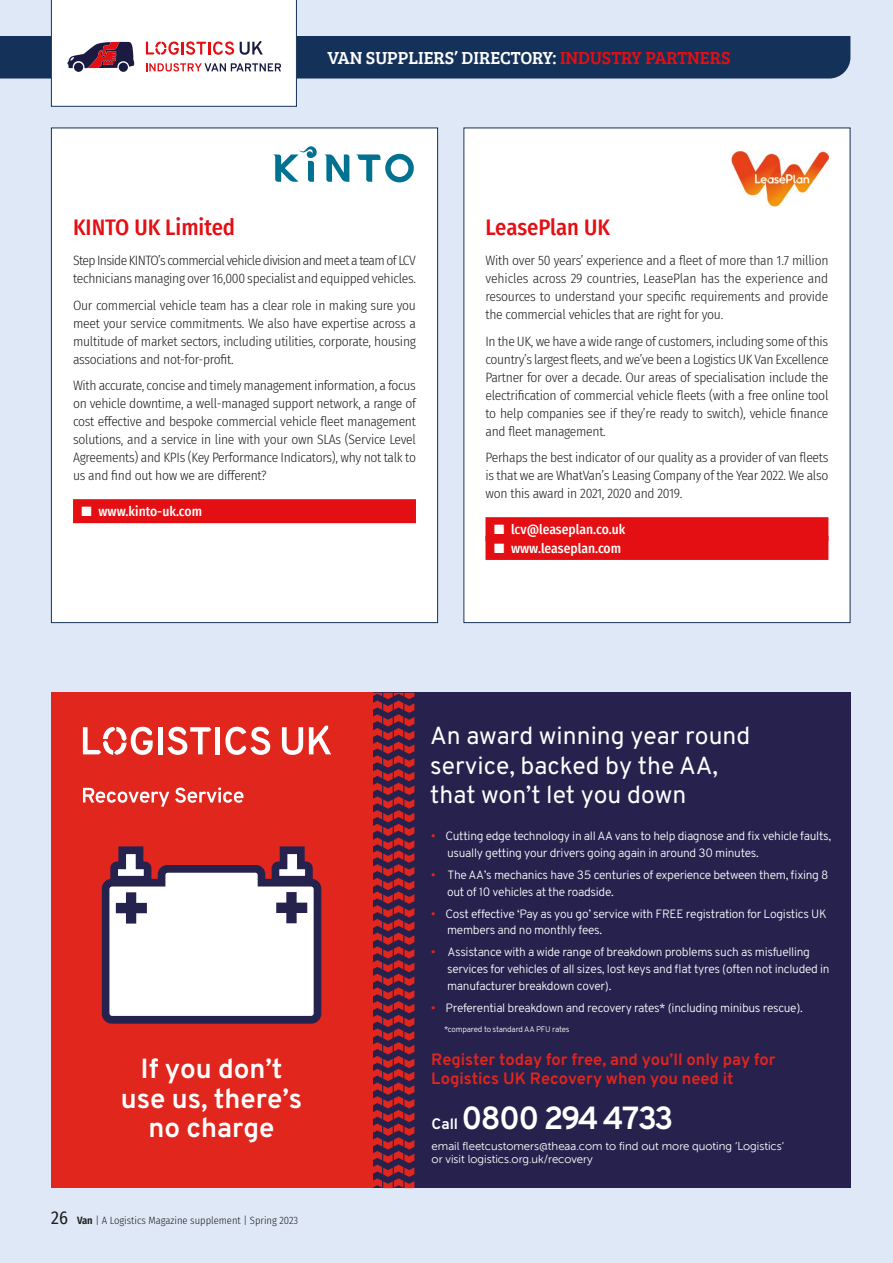
<style>
.page{position:relative;width:893px;height:1263px;background:#dfe8f7}
.page>*{position:absolute;margin:0;border:0;box-sizing:border-box;transform-origin:0 0}
.t1{font:700 31.95px "Overpass";letter-spacing:-.055em;color:#fff}
.t2{font:700 27.6px/29.7px "Overpass";color:#fff;text-align:center}
.t3{font:24.75px/29.5px "Overpass";color:#fff}
.t4{font:500 22.5px "Fira Sans Condensed";color:#e30f13}
.t5{font:18px "Bree Serif";color:#fff}
.t6{font:700 16.5px/19px "Overpass";color:#e1261d}
.t7{font:300 13.5px/18px "Fira Sans Condensed";letter-spacing:-.02em;color:#1d1d1b;text-align:justify}
.t8{font:500 13.5px "Fira Sans Condensed";color:#fff}
.t9{font:300 12px/16.8px "Overpass";letter-spacing:-.025em;color:#fff}
.t10{font:11.55px/12.5px "Museo Sans W01 Rounded 300";color:#fff}
.t11{font:300 10.5px "Fira Sans Condensed";color:#1d1d1b}
.t12{font:300 8.1px "Overpass";letter-spacing:-.025em;color:#fff}
.s1{color:#e30f13}
.s2{font-weight:400;font-size:18px}
.s3{font-weight:600}
.s4{color:#e1261d}
.s5{font-size:15.15px}
</style>
<div class="page">
<svg style="left:0;top:0;width:850px;height:107px"></svg>
<div style="left:464px;top:128px;width:386px;height:495px;background:#fff"></div>
<div style="left:485px;top:517px;width:343px;height:24px;background:#e30f13"></div>
<div style="left:485px;top:536px;width:343px;height:24px;background:#e30f13"></div>
<img style="left:732px;top:151px;width:96px;height:56px">
<div style="left:51px;top:128px;width:387px;height:495px;background:#fff"></div>
<div style="left:73px;top:499px;width:343px;height:24px;background:#e30f13"></div>
<svg style="left:324px;top:154px;width:25px;height:28px"></svg>
<svg style="left:356px;top:154px;width:58px;height:28px"></svg>
<svg style="left:273px;top:146px;width:44px;height:36px"></svg>
<div style="left:51px;top:693px;width:328px;height:495px;background:#e1261d"></div>
<div style="left:373px;top:693px;width:477px;height:495px;background:#27214e"></div>
<svg style="left:373px;top:693px;width:41px;height:495px"></svg>
<svg style="left:282px;top:727px;width:21px;height:28px"></svg>
<svg style="left:309px;top:726px;width:22px;height:28px"></svg>
<div style="left:158px;top:727px;width:5px;height:27px;background:#fff"></div>
<hr style="left:216px;top:727px;width:4px;height:27px;background:#fff">
<svg style="left:168px;top:727px;width:43px;height:28px"></svg>
<svg style="left:225px;top:727px;width:45px;height:28px"></svg>
<svg style="left:83px;top:727px;width:70px;height:28px"></svg>
<svg style="left:83px;top:788px;width:86px;height:19px"></svg>
<svg style="left:175px;top:787px;width:68px;height:16px"></svg>
<svg style="left:101px;top:846px;width:221px;height:178px;background:#b99ba7"></svg>
<div style="left:154px;top:896px;width:120px;height:105px;background:#fff"></div>
<h3 class="t5" style="left:327px;top:44px;width:405px">VAN SUPPLIERS’ DIRECTORY: <span class="s1">INDUSTRY PARTNERS</span></h3>
<h3 class="t4" style="left:73px;top:209px;width:164px">KINTO UK Limited</h3>
<p class="t7" style="left:73px;top:252px;width:345px">Step Inside KINTO’s commercial vehicle division and meet a team of LCV technicians managing over 16,000 specialist and equipped vehicles.</p>
<p class="t7" style="left:73px;top:296px;width:344px">Our commercial vehicle team has a clear role in making sure you meet your service commitments. We also have expertise across a multitude of market sectors, including utilities, corporate, housing associations and not-for-profit.</p>
<p class="t7" style="left:73px;top:377px;width:344px">With accurate, concise and timely management information, a focus on vehicle downtime, a well-managed support network, a range of cost effective and bespoke commercial vehicle fleet management solutions, and a service in line with your own SLAs (Service Level Agreements) and KPIs (Key Performance Indicators), why not talk to us and find out how we are different?</p>
<p class="t8" style="left:82px;top:501px;width:122px">■ www.kinto-uk.com</p>
<h3 class="t4" style="left:485px;top:209px;width:126px">LeasePlan UK</h3>
<p class="t7" style="left:485px;top:252px;width:344px">With over 50 years’ experience and a fleet of more than 1.7 million vehicles across 29 countries, LeasePlan has the experience and resources to understand your specific requirements and provide the commercial vehicles that are right for you.</p>
<p class="t7" style="left:485px;top:332px;width:345px">In the UK, we have a wide range of customers, including some of this country’s largest fleets, and we’ve been a Logistics UK Van Excellence Partner for over a decade. Our areas of specialisation include the electrification of commercial vehicle fleets (with a free online tool to help companies see if they’re ready to switch), vehicle finance and fleet management.</p>
<p class="t7" style="left:485px;top:449px;width:344px">Perhaps the best indicator of our quality as a provider of van fleets is that we are WhatVan’s Leasing Company of the Year 2022. We also won this award in 2021, 2020 and 2019.</p>
<p class="t8" style="left:494px;top:519px;width:133px">■ lcv@leaseplan.co.uk</p>
<p class="t8" style="left:494px;top:537px;width:129px">■ www.leaseplan.com</p>
<h2 class="t2" style="left:121px;top:1054px;width:183px">If you don’t use us, there’s no charge</h2>
<p class="t11" style="left:51px;top:1213px;width:249px"><span class="s2">26</span> <span class="s3">Van</span> | A Logistics Magazine supplement | Spring 2023</p>
<h3 class="t3" style="left:430px;top:721px;width:322px">An award winning year round service, backed by the AA, that won’t let you down</h3>
<p class="t9" style="left:447px;top:827px;width:386px;text-indent:-16px"><span class="s4">•</span> Cutting edge technology in all AA vans to help diagnose and fix vehicle faults, usually getting your drivers going again in around 30 minutes.</p>
<p class="t9" style="left:447px;top:866px;width:383px;text-indent:-16px"><span class="s4">•</span> The AA’s mechanics have 35 centuries of experience between them, fixing 8 out of 10 vehicles at the roadside.</p>
<p class="t9" style="left:447px;top:905px;width:381px;text-indent:-16px"><span class="s4">•</span> Cost effective ‘Pay as you go’ service with FREE registration for Logistics UK members and no monthly fees.</p>
<p class="t9" style="left:447px;top:944px;width:384px;text-indent:-16px"><span class="s4">•</span> Assistance with a wide range of breakdown problems such as misfuelling services for vehicles of all sizes, lost keys and flat tyres (often not included in manufacturer breakdown cover).</p>
<p class="t9" style="left:431px;top:999px;width:374px"><span class="s4">•</span> Preferential breakdown and recovery rates* (including minibus rescue).</p>
<p class="t12" style="left:444px;top:1024px;width:127px">*compared to standard AA PFU rates</p>
<p class="t6" style="left:431px;top:1050px;width:346px">Register today for free, and you’ll only pay for<br>Logistics UK Recovery when you need it</p>
<h1 class="t1" style="left:432px;top:1098px;width:243px"><span class="s5">Call</span> 0800 294 4733</h1>
<p class="t10" style="left:432px;top:1140px;width:354px">email fleetcustomers@theaa.com to find out more quoting ‘Logistics’ or visit logistics.org.uk/recovery</p>
</div>
